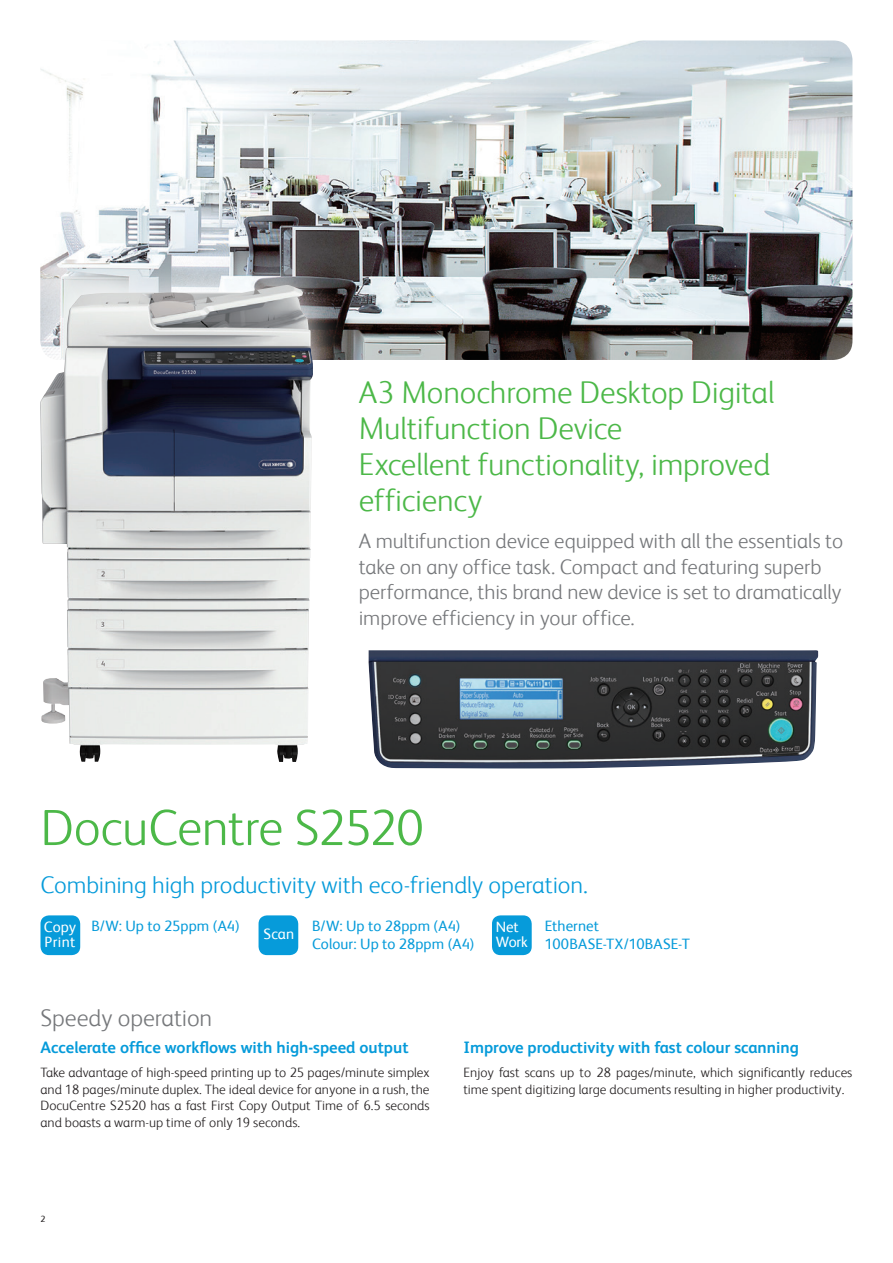
<style>
.page{position:relative;width:893px;height:1263px;background:#fff}
.page>*{position:absolute;margin:0;border:0;box-sizing:border-box;transform-origin:0 0}
.t1{font:300 51px "Xerox Sans";letter-spacing:-.015em;color:#4cb848}
.t2{font:300 31.5px/36px "Xerox Sans";letter-spacing:-.01em;color:#4cb848}
.t3{font:300 24px "Xerox Sans";letter-spacing:-.005em;color:#069bda}
.t4{font:300 24px "Xerox Sans";letter-spacing:-.005em;color:#76787b}
.t5{font:300 21px/25.5px "Xerox Sans";letter-spacing:-.005em;color:#76787b}
.t6{font:700 16.5px "Xerox Sans";color:#069bda}
.t7{font:15px/18px "Xerox Sans";letter-spacing:.005em;color:#069bda}
.t8{font:15px/15px "Xerox Sans";color:#fff}
.t9{font:300 13.5px/16.5px "Xerox Sans";color:#231f20;text-align:justify}
.t10{font:9px "Xerox Sans";color:#231f20}
</style>
<div class="page">
<img style="left:41px;top:40px;width:811px;height:320px">
<div style="left:41px;top:915px;width:39px;height:40px;background:#069bda;border-radius:9px"></div>
<div style="left:492px;top:915px;width:40px;height:40px;background:#069bda;border-radius:9px"></div>
<div style="left:259px;top:915px;width:39px;height:40px;background:#069bda;border-radius:9px"></div>
<img style="left:368px;top:650px;width:450px;height:118px">
<svg style="left:40px;top:247px;width:311px;height:515px"></svg>
<img style="left:40px;top:285px;width:245px;height:477px">
<h2 class="t2" style="left:359px;top:372px;width:417px">A3 Monochrome Desktop Digital<br>Multifunction Device<br>Excellent functionality, improved efficiency</h2>
<h3 class="t5" style="left:359px;top:527px;width:486px">A multifunction device equipped with all the essentials to take on any office task. Compact and featuring superb performance, this brand new device is set to dramatically improve efficiency in your office.</h3>
<h1 class="t1" style="left:40px;top:794px;width:385px">DocuCentre S2520</h1>
<h3 class="t3" style="left:40px;top:869px;width:549px">Combining high productivity with eco-friendly operation.</h3>
<p class="t7" style="left:91px;top:916px;width:150px">B/W: Up to 25ppm (A4)</p>
<p class="t7" style="left:312px;top:916px;width:164px">B/W: Up to 28ppm (A4)<br>Colour: Up to 28ppm (A4)</p>
<p class="t8" style="left:264px;top:925px;width:32px">Scan</p>
<p class="t7" style="left:545px;top:916px;width:147px">Ethernet<br>100BASE-TX/10BASE-T</p>
<p class="t8" style="left:44px;top:918px;width:34px">Copy<br>Print</p>
<p class="t8" style="left:496px;top:918px;width:33px">Net<br>Work</p>
<h3 class="t4" style="left:40px;top:1002px;width:173px">Speedy operation</h3>
<p class="t6" style="left:40px;top:1036px;width:370px">Accelerate office workflows with high-speed output</p>
<p class="t9" style="left:40px;top:1063px;width:391px">Take advantage of high-speed printing up to 25 pages/minute simplex and 18 pages/minute duplex. The ideal device for anyone in a rush, the DocuCentre S2520 has a fast First Copy Output Time of 6.5 seconds and boasts a warm-up time of only 19 seconds.</p>
<p class="t6" style="left:463px;top:1036px;width:337px">Improve productivity with fast colour scanning</p>
<p class="t9" style="left:463px;top:1063px;width:391px">Enjoy fast scans up to 28 pages/minute, which significantly reduces time spent digitizing large documents resulting in higher productivity.</p>
<p class="t10" style="left:40px;top:1213px;width:6px">2</p>
</div>
